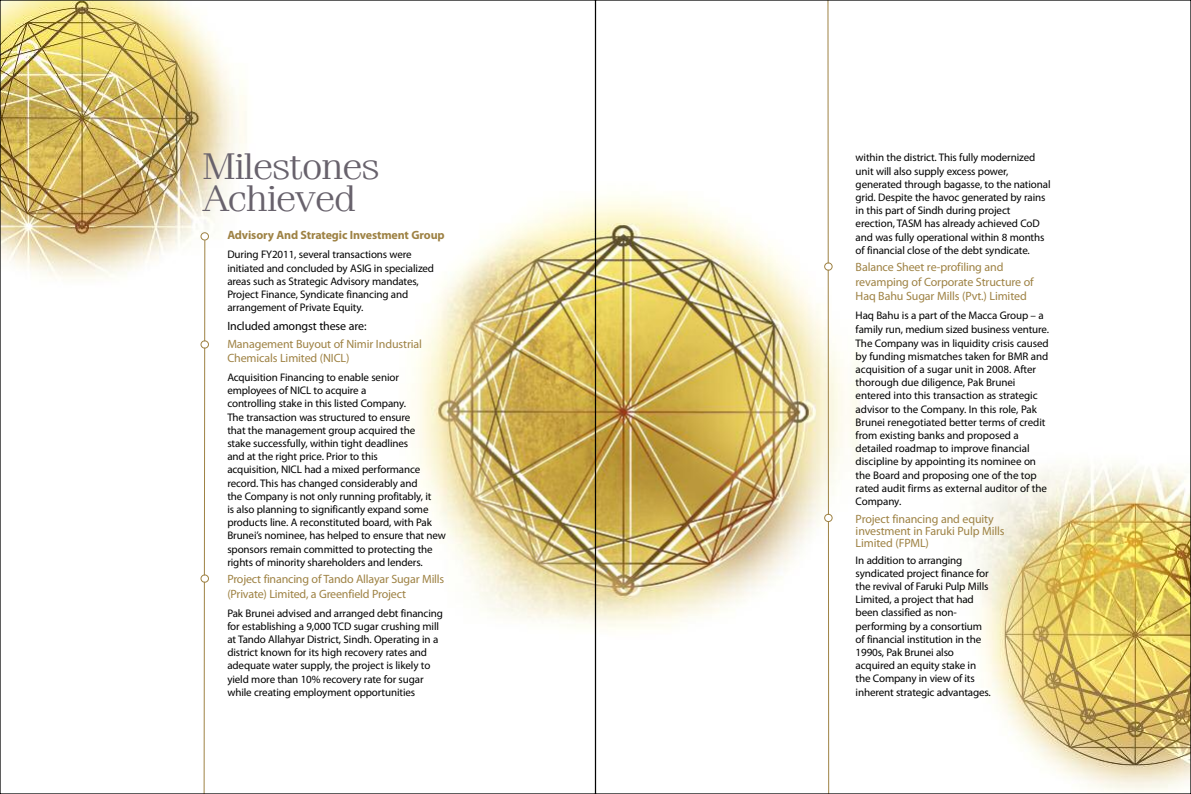
<style>
.page{position:relative;width:1191px;height:794px;background:#fff}
.page>*{position:absolute;margin:0;border:0;box-sizing:border-box;transform-origin:0 0}
.t1{font:300 36.5px/31.7px "Fenice IT Cby BT";letter-spacing:-.02em;color:#68626c;scale:1.27 1}
.t2{font:12px/14.4px "Myriad Pro";letter-spacing:-.01em;color:#9e8244}
.t3{font:700 12px "Myriad Pro";letter-spacing:-.01em;color:#9e8244}
.t4{font:12px "Myriad Pro";letter-spacing:-.01em;color:#000}
.t5{font:11px/13.2px "Myriad Pro";letter-spacing:-.01em;color:#000}
</style>
<div class="page">
<img style="left:2px;top:2px;width:1187px;height:790px">
<svg style="left:200px;top:232px;width:9px;height:560px"></svg>
<svg style="left:824px;top:2px;width:8px;height:790px"></svg>
<h1 class="t1" style="left:203px;top:152px;width:141px">Milestones<br>Achieved</h1>
<p class="t3" style="left:227px;top:231px;width:219px">Advisory And Strategic Investment Group</p>
<p class="t5" style="left:227px;top:249px;width:208px">During FY2011, several transactions were initiated and concluded by ASIG in specialized areas such as Strategic Advisory mandates, Project Finance, Syndicate financing and arrangement of Private Equity.</p>
<p class="t4" style="left:227px;top:321px;width:141px">Included amongst these are:</p>
<p class="t2" style="left:227px;top:337px;width:196px">Management Buyout of Nimir Industrial<br>Chemicals Limited (NICL)</p>
<p class="t5" style="left:227px;top:371px;width:220px">Acquisition Financing to enable senior employees of NICL to acquire a<br>controlling stake in this listed Company.<br>The transaction was structured to ensure<br>that the management group acquired the<br>stake successfully, within tight deadlines<br>and at the right price. Prior to this<br>acquisition, NICL had a mixed performance record. This has changed considerably and<br>the Company is not only running profitably, it<br>is also planning to significantly expand some products line. A reconstituted board, with Pak Brunei’s nominee, has helped to ensure that new sponsors remain committed to protecting the rights of minority shareholders and lenders.</p>
<p class="t2" style="left:227px;top:573px;width:218px">Project financing ofTando Allayar Sugar Mills (Private) Limited, a Greenfield Project</p>
<p class="t5" style="left:227px;top:607px;width:217px">Pak Brunei advised and arranged debt financing for establishing a 9,000 TCD sugar crushing mill at Tando Allahyar District, Sindh. Operating in a district known for its high recovery rates and adequate water supply, the project is likely to yield more than 10% recovery rate for sugar while creating employment opportunities</p>
<p class="t5" style="left:855px;top:152px;width:196px">within the district. This fully modernized unit will also supply excess power, generated through bagasse, to the national grid. Despite the havoc generated by rains in this part of Sindh during project erection, TASM has already achieved CoD and was fully operational within 8 months of financial close of the debt syndicate.</p>
<p class="t2" style="left:855px;top:261px;width:180px">Balance Sheet re-profiling and revamping of Corporate Structure of<br>Haq Bahu Sugar Mills (Pvt.) Limited</p>
<p class="t5" style="left:855px;top:310px;width:195px">Haq Bahu is a part of the Macca Group – a family run, medium sized business venture.<br>The Company was in liquidity crisis caused by funding mismatches taken for BMR and acquisition of a sugar unit in 2008. After thorough due diligence, Pak Brunei entered into this transaction as strategic advisor to the Company. In this role, Pak Brunei renegotiated better terms of credit from existing banks and proposed a detailed roadmap to improve financial discipline by appointing its nominee on the Board and proposing one of the top rated audit firms as external auditor of the Company.</p>
<p class="t2" style="left:855px;top:513px;width:150px;line-height:12px">Project financing and equity investment in Faruki Pulp Mills<br>Limited (FPML)</p>
<p class="t5" style="left:855px;top:554px;width:137px">In addition to arranging syndicated project finance for the revival of Faruki Pulp Mills<br>Limited, a project that had been classified as non&shy;performing by a consortium of financial institution in the<br>1990s, Pak Brunei also acquired an equity stake in the Company in view of its inherent strategic advantages.</p>
</div>
